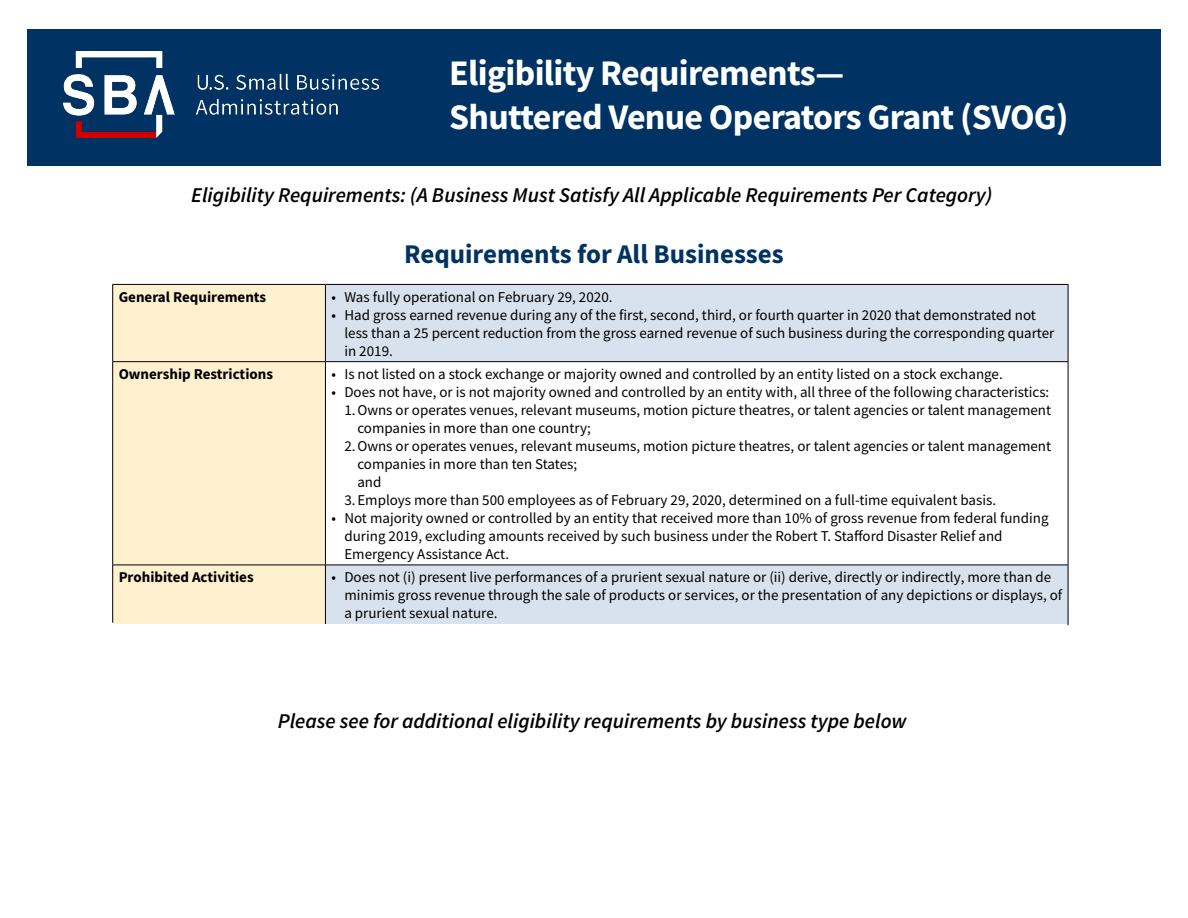
<style>
.page{position:relative;width:1188px;height:918px;background:#fff}
.page>*{position:absolute;margin:0;border:0;box-sizing:border-box;transform-origin:0 0}
.t1{font:700 36px/43.2px "Source Sans Pro";letter-spacing:-.02em;color:#fff}
.t2{font:700 27px "Source Sans Pro";color:#003363}
.Paragraph_Style_1{font:italic 600 21px "Source Sans Pro";color:#000}
.t3{font:15px/18px "Source Sans Pro";color:#000}
.t4{font:700 15px "Source Sans Pro";color:#000}
</style>
<div class="page">
<div style="left:27px;top:29px;width:1134px;height:136px;background:#003363"></div>
<img style="left:63px;top:52px;width:315px;height:86px">
<div style="left:113px;top:285px;width:212px;height:339px;background:#fff0cf"></div>
<svg style="left:326px;top:285px;width:742px;height:339px"></svg>
<hr style="left:112px;top:284px;width:213px;height:1px;background:#000">
<hr style="left:112px;top:285px;width:1px;height:76px;background:#000">
<hr style="left:325px;top:284px;width:743px;height:1px;background:#000">
<hr style="left:325px;top:285px;width:1px;height:76px;background:#000">
<hr style="left:1068px;top:285px;width:1px;height:76px;background:#000">
<hr style="left:112px;top:361px;width:213px;height:1px;background:#000">
<hr style="left:112px;top:362px;width:1px;height:203px;background:#000">
<hr style="left:325px;top:361px;width:743px;height:1px;background:#000">
<hr style="left:325px;top:362px;width:1px;height:203px;background:#000">
<hr style="left:1068px;top:362px;width:1px;height:203px;background:#000">
<hr style="left:112px;top:565px;width:213px;height:1px;background:#000">
<hr style="left:112px;top:565px;width:1px;height:58px;background:#000">
<hr style="left:325px;top:565px;width:743px;height:1px;background:#000">
<hr style="left:325px;top:565px;width:1px;height:59px;background:#000">
<hr style="left:1068px;top:565px;width:1px;height:60px;background:#000">
<h1 class="t1" style="left:449px;top:51px;width:621px">Eligibility Requirements—<br>Shuttered Venue Operators Grant (SVOG)</h1>
<p class="Paragraph_Style_1" style="left:191px;top:182px;width:803px">Eligibility Requirements: (A Business Must Satisfy All Applicable Requirements Per Category)</p>
<h2 class="t2" style="left:404px;top:235px;width:381px">Requirements for All Businesses</h2>
<h3 class="t4" style="left:119px;top:287px;width:149px">General Requirements</h3>
<p class="t3" style="left:331px;top:288px;width:283px">• Was fully operational on February 29, 2020.</p>
<p class="t3" style="left:344px;top:306px;width:712px;text-indent:-13px">• Had gross earned revenue during any of the first, second, third, or fourth quarter in 2020 that demonstrated not less than a 25 percent reduction from the gross earned revenue of such business during the corresponding quarter in 2019.</p>
<h3 class="t4" style="left:119px;top:364px;width:156px">Ownership Restrictions</h3>
<p class="t3" style="left:331px;top:365px;width:673px">• Is not listed on a stock exchange or majority owned and controlled by an entity listed on a stock exchange.</p>
<p class="t3" style="left:331px;top:383px;width:719px">• Does not have, or is not majority owned and controlled by an entity with, all three of the following characteristics:</p>
<p class="t3" style="left:357px;top:401px;width:695px;text-indent:-13px">1.Owns or operates venues, relevant museums, motion picture theatres, or talent agencies or talent management companies in more than one country;</p>
<p class="t3" style="left:357px;top:437px;width:695px;text-indent:-13px">2.Owns or operates venues, relevant museums, motion picture theatres, or talent agencies or talent management companies in more than ten States;<br>and</p>
<p class="t3" style="left:344px;top:491px;width:653px">3.Employs more than 500 employees as of February 29, 2020, determined on a full-time equivalent basis.</p>
<p class="t3" style="left:344px;top:509px;width:706px;text-indent:-13px">• Not majority owned or controlled by an entity that received more than 10% of gross revenue from federal funding during 2019, excluding amounts received by such business under the Robert T. Stafford Disaster Relief and<br>Emergency Assistance Act.</p>
<h3 class="t4" style="left:119px;top:567px;width:136px">Prohibited Activities</h3>
<p class="t3" style="left:344px;top:568px;width:719px;text-indent:-13px">• Does not (i) present live performances of a prurient sexual nature or (ii) derive, directly or indirectly, more than de minimis gross revenue through the sale of products or services, or the presentation of any depictions or displays, of a prurient sexual nature.</p>
<p class="Paragraph_Style_1" style="left:278px;top:707px;width:630px">Please see for additional eligibility requirements by business type below</p>
</div>
